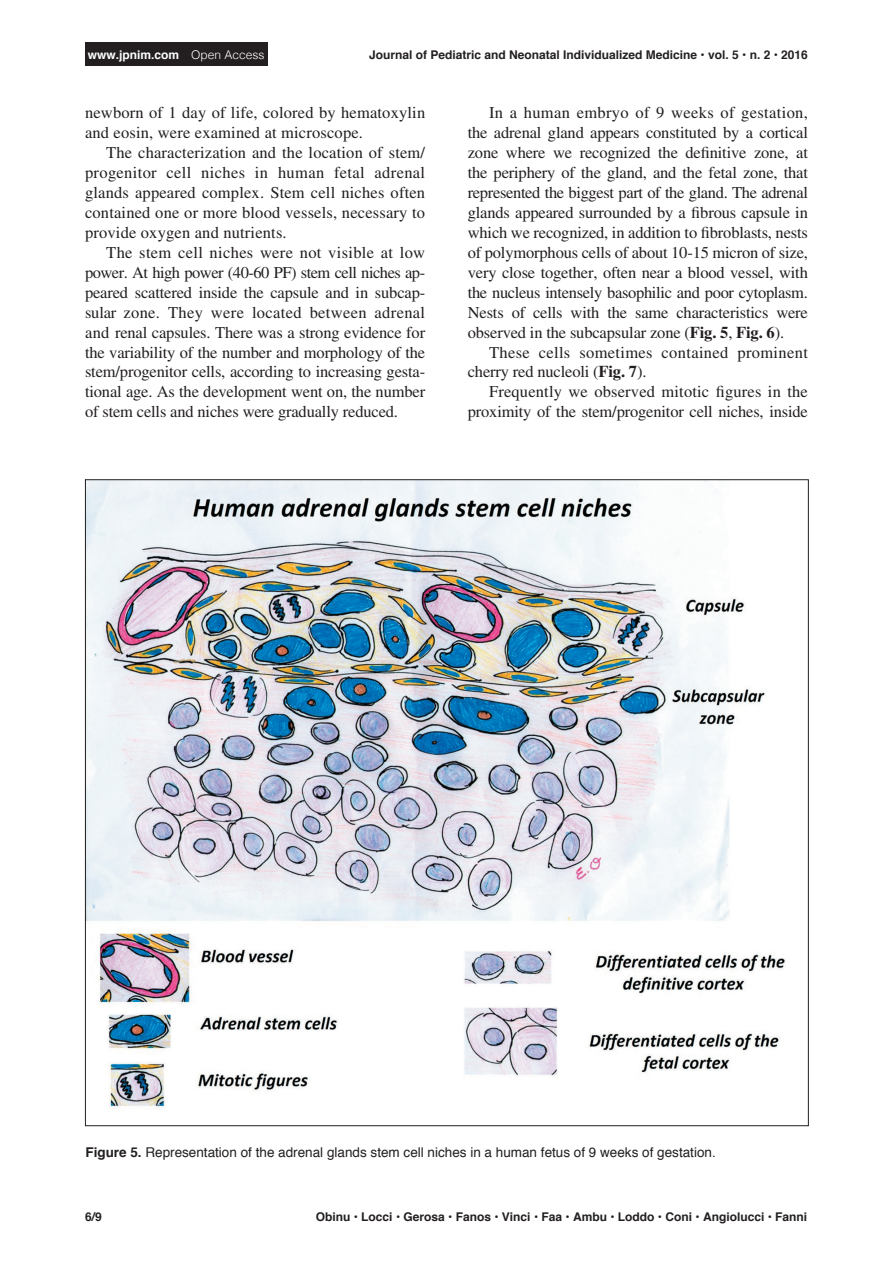
<style>
.page{position:relative;width:893px;height:1263px;background:#fff}
.page>*{position:absolute;margin:0;border:0;box-sizing:border-box;transform-origin:0 0}
.Body1{font:16.5px/20px "Times LT Std";letter-spacing:.01em;color:#231f20;text-align:justify}
.Body1-2{font:16.5px/20px "Times LT Std";letter-spacing:-.01em;color:#231f20;text-align:right}
.t1{font:13.5px "Helvetica";color:#231f20}
.Footer_Left{font:700 12px "Helvetica";color:#231f20}
.t2{font:700 12px "Helvetica";color:#fff}
.s1{font-weight:300}
.s2{font-weight:700}
</style>
<div class="page">
<div style="left:85px;top:43px;width:182px;height:23px;background:#231f20"></div>
<img style="left:87px;top:481px;width:699px;height:627px">
<p class="t2" style="left:88px;top:45px;width:178px">www.jpnim.com <span class="s1">Open Access</span></p>
<p class="Footer_Left" style="left:369px;top:45px;width:440px">Journal of Pediatric and Neonatal Individualized Medicine • vol. 5 • n. 2 • 2016</p>
<p class="Body1" style="left:85px;top:103px;width:342px">newborn of 1 day of life, colored by hematoxylin and eosin, were examined at microscope.</p>
<p class="Body1" style="left:85px;top:142px;width:342px;text-indent:21px">The characterization and the location of stem/ progenitor cell niches in human fetal adrenal glands appeared complex. Stem cell niches often contained one or more blood vessels, necessary to provide oxygen and nutrients.</p>
<p class="Body1" style="left:85px;top:242px;width:342px;text-indent:21px">The stem cell niches were not visible at low power. At high power (40-60 PF) stem cell niches ap&shy;peared scattered inside the capsule and in subcap&shy;sular zone. They were located between adrenal and renal capsules. There was a strong evidence for the variability of the number and morphology of the stem/progenitor cells, according to increasing gesta&shy;tional age. As the development went on, the number of stem cells and niches were gradually reduced.</p>
<p class="Body1" style="left:468px;top:102px;width:342px;text-indent:21px">In a human embryo of 9 weeks of gestation, the adrenal gland appears constituted by a cortical zone where we recognized the definitive zone, at the periphery of the gland, and the fetal zone, that represented the biggest part of the gland. The adrenal glands appeared surrounded by a fibrous capsule in which we recognized, in addition to fibroblasts, nests of polymorphous cells of about 10-15 micron of size, very close together, often near a blood vessel, with the nucleus intensely basophilic and poor cytoplasm.<br>Nests of cells with the same characteristics were observed in the subcapsular zone (<span class="s2">Fig. 5</span>, <span class="s2">Fig. 6</span>).</p>
<p class="Body1" style="left:468px;top:342px;width:342px;text-indent:21px">These cells sometimes contained prominent cherry red nucleoli (<span class="s2">Fig. 7</span>).</p>
<p class="Body1-2" style="left:468px;top:382px;width:342px">Frequently we observed mitotic figures in the proximity of the stem/progenitor cell niches, inside</p>
<p class="t1" style="left:85px;top:1142px;width:632px"><span class="s2">Figure 5.</span> Representation of the adrenal glands stem cell niches in a human fetus of 9 weeks of gestation.</p>
<p class="Footer_Left" style="left:85px;top:1207px;width:18px">6/9</p>
<p class="Footer_Left" style="left:316px;top:1207px;width:493px">Obinu • Locci • Gerosa • Fanos • Vinci • Faa • Ambu • Loddo • Coni • Angiolucci • Fanni</p>
</div>
